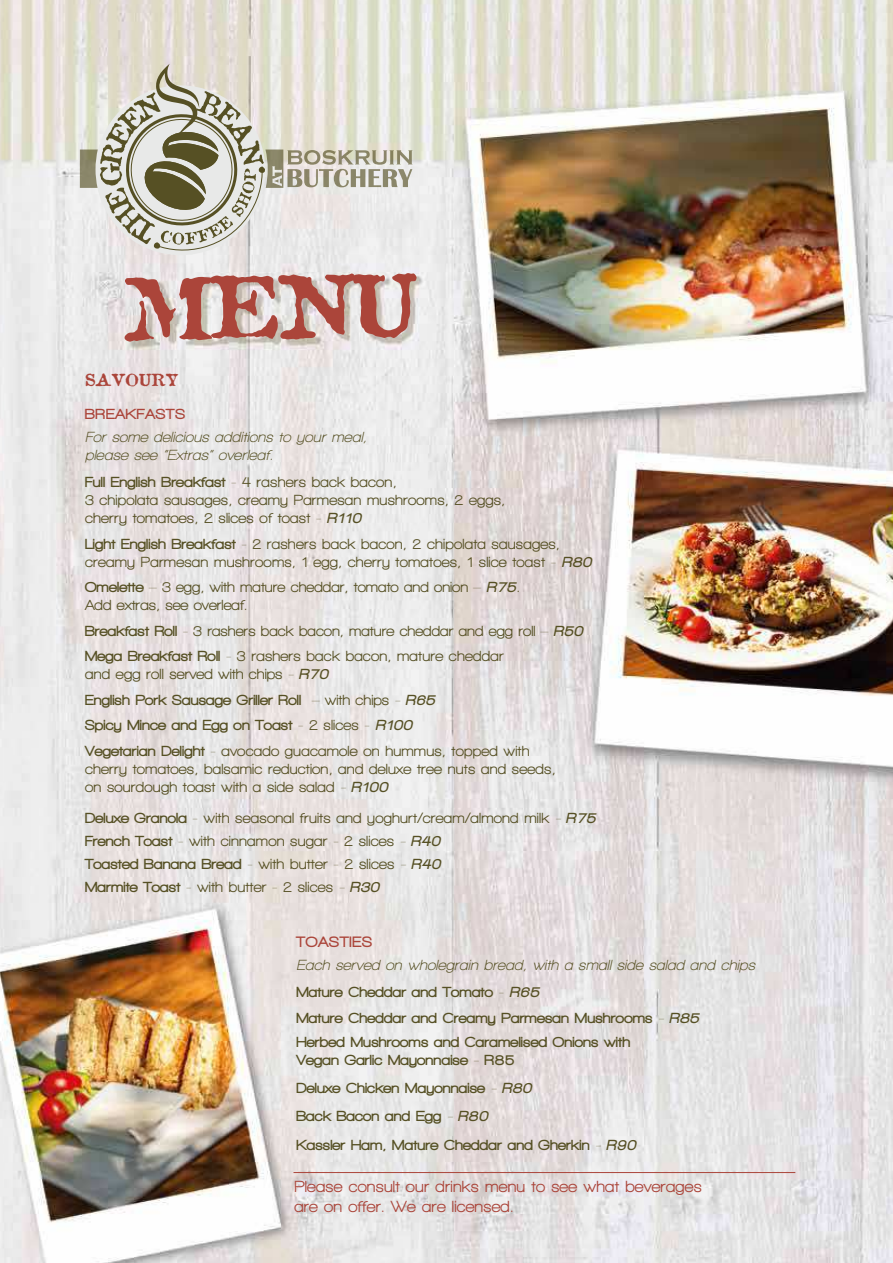
<style>
.page{position:relative;width:893px;height:1263px;background:#fff}
.page>*{position:absolute;margin:0;border:0;box-sizing:border-box;transform-origin:0 0}
.t1{font:800 16.5px/19.8px "Walkway";letter-spacing:.015em;color:#ab453a}
.t2{font:16.35px "Attic";letter-spacing:.015em;color:#ab453a}
.t3{font:900 15.45px "Walkway";letter-spacing:.06em;color:#ab453a}
.t4{font:800 15px/18px "Walkway";letter-spacing:.015em;color:#565024}
.t5{font:900 15px/28.3px "Walkway";letter-spacing:.015em;color:#565024}
.t6{font:italic 700 15px/18px "Walkway";letter-spacing:.015em;color:#565024}
.t7{font:900 15px "Walkway";letter-spacing:.06em;color:#ab453a}
.s1{font-weight:900}
.s2{font-weight:900;font-style:italic}
.s3{font-weight:900;font-style:normal}
.s4{font-style:normal}
.s5{font-style:italic}
</style>
<div class="page">
<img style="left:0;top:0;width:893px;height:1263px">
<svg style="left:124px;top:273px;width:293px;height:69px;background:#c99c96"></svg>
<hr style="left:293px;top:1172px;width:502px;height:1px;background:#ab453a">
<svg style="left:80px;top:64px;width:332px;height:189px;background:#ceccc0"></svg>
<p class="t2" style="left:85px;top:371px;width:94px">SAVOURY</p>
<p class="t7" style="left:85px;top:406px;width:101px">BREAKFASTS</p>
<p class="t6" style="left:85px;top:428px;width:283px">For some delicious additions to your meal, please see “Extras” overleaf.</p>
<p class="t4" style="left:85px;top:473px;width:422px"><span class="s1">Full English Breakfast</span> - 4 rashers back bacon,<br>3 chipolata sausages, creamy Parmesan mushrooms, 2 eggs, cherry tomatoes, 2 slices of toast - <span class="s2">R110</span></p>
<p class="t4" style="left:85px;top:534px;width:508px"><span class="s1">Light English Breakfast</span> - 2 rashers back bacon, 2 chipolata sausages, creamy Parmesan mushrooms, 1 egg, cherry tomatoes, 1 slice toast - <span class="s2">R80</span></p>
<p class="t4" style="left:85px;top:578px;width:436px"><span class="s1">Omelette</span> – 3 egg, with mature cheddar, tomato and onion – <span class="s2">R75</span>.<br>Add extras, see overleaf.</p>
<p class="t4" style="left:85px;top:618px;width:499px;line-height:25.5px"><span class="s1">Breakfast Roll</span> - 3 rashers back bacon, mature cheddar and egg roll – <span class="s2">R50<br></span><span class="s1">Mega Breakfast Roll</span> - 3 rashers back bacon, mature cheddar</p>
<p class="t4" style="left:85px;top:661px;width:446px;line-height:25.5px">and egg roll served with chips <span class="s2">- R70<br></span><span class="s1">English Pork Sausage Griller Roll</span> – with chips <span class="s2">- R65<br></span><span class="s1">Spicy Mince and Egg on Toast</span> - 2 slices - <span class="s2">R100<br></span><span class="s1">Vegetarian Delight</span> - avocado guacamole on hummus, topped with</p>
<p class="t4" style="left:85px;top:760px;width:472px">cherry tomatoes, balsamic reduction, and deluxe tree nuts and seeds, on sourdough toast with a side salad <span class="s2">- R100</span></p>
<p class="t4" style="left:85px;top:806px;width:512px;line-height:23.2px"><span class="s1">Deluxe Granola</span> - with seasonal fruits and yoghurt/cream/almond milk <span class="s2">- R75<br></span><span class="s1">French Toast</span> - with cinnamon sugar - 2 slices <span class="s2">- R40<br></span><span class="s1">Toasted Banana Bread</span> - with butter - 2 slices <span class="s2">- R40<br></span><span class="s1">Marmite Toast</span> - with butter - 2 slices <span class="s2">- R30</span></p>
<p class="t3" style="left:296px;top:933px;width:77px">TOASTIES</p>
<p class="t6" style="left:296px;top:951px;width:460px;line-height:27px">Each served on wholegrain bread, with a small side salad and chips<br><span class="s3">Mature Cheddar and Tomato</span> <span class="s4">-</span> <span class="s1">R65</span></p>
<p class="t5" style="left:296px;top:1005px;width:404px;line-height:24px">Mature Cheddar and Creamy Parmesan Mushrooms <span class="s5">- R85<br></span>Herbed Mushrooms and Caramelised Onions with</p>
<p class="t5" style="left:296px;top:1045px;width:340px">Vegan Garlic Mayonnaise - R85<br>Deluxe Chicken Mayonnaise <span class="s5">- R80<br></span>Back Bacon and Egg <span class="s5">- R80<br></span>Kassler Ham, Mature Cheddar and Gherkin <span class="s5">- R90</span></p>
<p class="t1" style="left:294px;top:1177px;width:409px">Please consult our drinks menu to see what beverages are on offer. We are licensed.</p>
</div>
